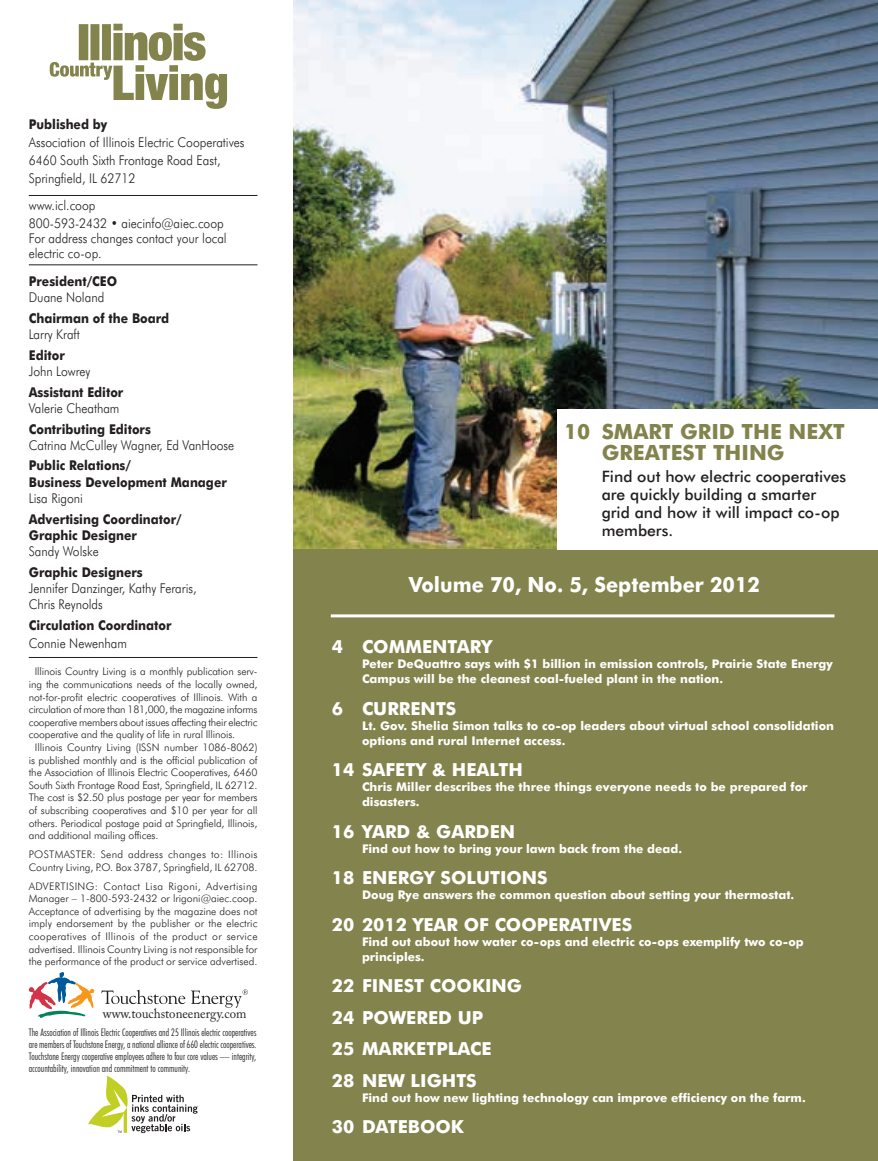
<style>
.page{position:relative;width:878px;height:1161px;background:#fff}
.page>*{position:absolute;margin:0;border:0;box-sizing:border-box;transform-origin:0 0}
.t1{font:700 21px/21px "Futura BT";color:#83834d}
.t2{font:700 21px "Futura BT";color:#fff;scale:.95 1}
.t3{font:700 18px/31.5px "Futura BT";color:#fff}
.t4{font:500 15.75px/18px "Futura BT";color:#231f20}
.t5{font:300 13.5px/18px "Futura BT";color:#231f20;scale:.9 1}
.t6{font:700 13.5px/16.2px "Futura BT";color:#231f20;scale:.9 1}
.t7{font:13.5px "Adobe Caslon Pro";color:#231f20;scale:.95 1}
.t8{font:700 12px/15px "Futura BT";color:#fff}
.t9{font:300 10.5px/12.6px "Futura BT";letter-spacing:-.01em;color:#231f20;text-align:justify}
.t10{font:300 condensed 10.5px/12px "Futura BT";color:#231f20;text-align:justify;scale:.94 1}
.t11{font:300 10.5px/12.6px "Futura BT";letter-spacing:.025em;color:#231f20}
.s1{font-weight:700}
.s2{font-weight:300}
</style>
<div class="page">
<img style="left:293px;top:0;width:585px;height:549px">
<div style="left:270px;top:549px;width:608px;height:612px;background:#83834d"></div>
<div style="left:1px;top:0;width:292px;height:1161px;background:#fff"></div>
<div style="left:556px;top:409px;width:322px;height:141px;background:#fff"></div>
<svg style="left:29px;top:972px;width:65px;height:46px"></svg>
<svg style="left:101px;top:990px;width:84px;height:14px"></svg>
<svg style="left:191px;top:989px;width:57px;height:19px"></svg>
<svg style="left:50px;top:24px;width:177px;height:85px"></svg>
<hr style="left:331px;top:614px;width:503px;height:3px;background:#fff">
<hr style="left:29px;top:195px;width:228px;height:1px;background:#231f20">
<hr style="left:29px;top:265px;width:228px;height:1px;background:#231f20">
<hr style="left:29px;top:657px;width:228px;height:1px;background:#231f20">
<svg style="left:88px;top:1075px;width:110px;height:58px"></svg>
<p class="t5" style="left:29px;top:116px;width:241px"><span class="s1">Published by<br></span>Association of Illinois Electric Cooperatives<br>6460 South Sixth Frontage Road East,<br>Springfield, IL 62712</p>
<p class="t5" style="left:29px;top:197px;width:218px">www.icl.coop<br>800-593-2432 • aiecinfo@aiec.coop</p>
<p class="t5" style="left:29px;top:232px;width:221px;line-height:15px">For address changes contact your local electric co-op.</p>
<p class="t6" style="left:29px;top:274px;width:100px">President/CEO<br><span class="s2">Duane Noland</span></p>
<p class="t6" style="left:29px;top:311px;width:158px">Chairman of the Board<br><span class="s2">Larry Kraft</span></p>
<p class="t5" style="left:29px;top:348px;width:70px;line-height:16.2px"><span class="s1">Editor<br></span>John Lowrey</p>
<p class="t6" style="left:29px;top:385px;width:107px">Assistant Editor<br><span class="s2">Valerie Cheatham</span></p>
<p class="t5" style="left:29px;top:422px;width:230px;line-height:16.2px"><span class="s1">Contributing Editors<br></span>Catrina McCulley Wagner, Ed VanHoose</p>
<p class="t6" style="left:29px;top:459px;width:221px">Public Relations/<br>Business Development Manager<br><span class="s2">Lisa Rigoni</span></p>
<p class="t6" style="left:29px;top:512px;width:171px">Advertising Coordinator/<br>Graphic Designer<br><span class="s2">Sandy Wolske</span></p>
<p class="t5" style="left:29px;top:565px;width:188px;line-height:16.2px"><span class="s1">Graphic Designers<br></span>Jennifer Danzinger, Kathy Feraris,<br>Chris Reynolds</p>
<p class="t6" style="left:29px;top:617px;width:160px;line-height:18px">Circulation Coordinator<br><span class="s2">Connie Newenham</span></p>
<p class="t9" style="left:35px;top:666px;width:224px">Illinois Country Living is a monthly publication serv-</p>
<p class="t9" style="left:29px;top:679px;width:230px">ing the communications needs of the locally owned,</p>
<p class="t9" style="left:29px;top:691px;width:230px">not-for-profit electric cooperatives of Illinois. With a</p>
<p class="t9" style="left:29px;top:704px;width:230px">circulation of more than 181,000, the magazine informs</p>
<p class="t9" style="left:29px;top:716px;width:230px">cooperative members about issues affecting their electric</p>
<p class="t9" style="left:29px;top:729px;width:208px">cooperative and the quality of life in rural Illinois.</p>
<p class="t9" style="left:35px;top:742px;width:224px">Illinois Country Living (ISSN number 1086-8062)</p>
<p class="t9" style="left:29px;top:754px;width:230px">is published monthly and is the official publication of</p>
<p class="t9" style="left:29px;top:767px;width:230px">the Association of Illinois Electric Cooperatives, 6460</p>
<p class="t9" style="left:29px;top:779px;width:230px">South Sixth Frontage Road East, Springfield, IL 62712.</p>
<p class="t9" style="left:29px;top:792px;width:230px">The cost is $2.50 plus postage per year for members</p>
<p class="t9" style="left:29px;top:805px;width:230px">of subscribing cooperatives and $10 per year for all</p>
<p class="t9" style="left:29px;top:817px;width:230px">others. Periodical postage paid at Springfield, Illinois,</p>
<p class="t9" style="left:29px;top:830px;width:131px">and additional mailing offices.</p>
<p class="t11" style="left:29px;top:849px;width:230px">POSTMASTER: Send address changes to: Illinois<br>Country Living, P.O. Box 3787, Springfield, IL 62708.</p>
<p class="t9" style="left:29px;top:880px;width:230px">ADVERTISING: Contact Lisa Rigoni, Advertising Manager – 1-800-593-2432 or lrigoni@aiec.coop.<br>Acceptance of advertising by the magazine does not imply endorsement by the publisher or the electric cooperatives of Illinois of the product or service advertised. Illinois Country Living is not responsible for the performance of the product or service advertised.</p>
<p class="t7" style="left:103px;top:1009px;width:152px">www.touchstoneenergy.com</p>
<p class="t10" style="left:29px;top:1026px;width:243px">The Association of Illinois Electric Cooperatives and 25 Illinois electric cooperatives are members of Touchstone Energy, a national alliance of 660 electric cooperatives.<br>Touchstone Energy cooperative employees adhere to four core values — integrity, accountability, innovation and commitment to community.</p>
<p class="t1" style="left:601px;top:422px;width:244px;text-indent:-38px">10 SMART GRID THE NEXT<br>GREATEST THING</p>
<p class="t4" style="left:601px;top:469px;width:246px">Find out how electric cooperatives are quickly building a smarter grid and how it will impact co-op members.</p>
<p class="t2" style="left:409px;top:575px;width:371px">Volume 70, No. 5, September 2012</p>
<p class="t3" style="left:332px;top:632px;width:162px">4 COMMENTARY</p>
<p class="t8" style="left:362px;top:657px;width:472px">Peter DeQuattro says with $1 billion in emission controls, Prairie State Energy<br>Campus will be the cleanest coal-fueled plant in the nation.</p>
<p class="t3" style="left:332px;top:694px;width:126px">6 CURRENTS</p>
<p class="t8" style="left:362px;top:719px;width:473px">Lt. Gov. Shelia Simon talks to co-op leaders about virtual school consolidation options and rural Internet access.</p>
<p class="t3" style="left:332px;top:755px;width:192px">14 SAFETY &amp; HEALTH</p>
<p class="t8" style="left:362px;top:780px;width:447px">Chris Miller describes the three things everyone needs to be prepared for disasters.</p>
<p class="t3" style="left:332px;top:817px;width:185px">16 YARD &amp; GARDEN</p>
<p class="t8" style="left:362px;top:842px;width:321px">Find out how to bring your lawn back from the dead.</p>
<p class="t3" style="left:332px;top:863px;width:217px">18 ENERGY SOLUTIONS</p>
<p class="t8" style="left:362px;top:888px;width:434px">Doug Rye answers the common question about setting your thermostat.</p>
<p class="t3" style="left:332px;top:910px;width:301px">20 2012 YEAR OF COOPERATIVES</p>
<p class="t8" style="left:362px;top:935px;width:443px">Find out about how water co-ops and electric co-ops exemplify two co-op principles.</p>
<p class="t3" style="left:332px;top:971px;width:191px">22 FINEST COOKING<br>24 POWERED UP<br>25 MARKETPLACE<br>28 NEW LIGHTS</p>
<p class="t8" style="left:362px;top:1091px;width:445px">Find out how new lighting technology can improve efficiency on the farm.</p>
<p class="t3" style="left:332px;top:1112px;width:133px">30 DATEBOOK</p>
</div>
